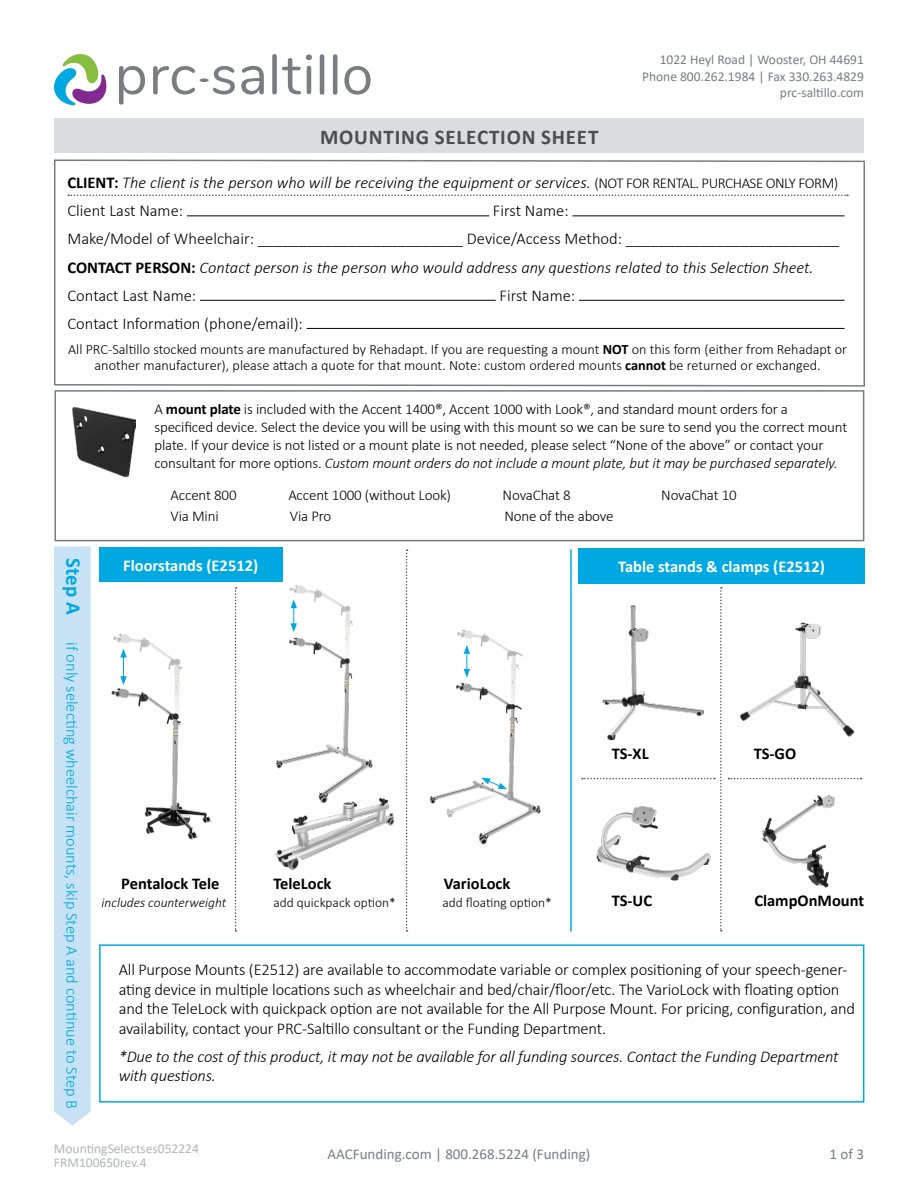
<style>
.page{position:relative;width:918px;height:1188px;background:#fff}
.page>*{position:absolute;margin:0;border:0;box-sizing:border-box;transform-origin:0 0}
.t1{font:700 21px "Calibri";letter-spacing:.04em;color:#4d4d4f}
.t2{font:700 21px "Calibri";color:#00a8e1}
.t3{font:300 16.5px/28.2px "Calibri";letter-spacing:-.01em;color:#000}
.t4{font:italic 300 16.5px/28.2px "Calibri";letter-spacing:-.01em;color:#000}
.t5{font:300 16.5px "Calibri";color:#00a8e1}
.t6{font:700 16.5px "Calibri";color:#000}
.t7{font:700 16.5px "Calibri";color:#fff}
.t8{font:300 15px/18px "Calibri";letter-spacing:-.01em;color:#000}
.t9{font:15px "Calibri";color:#797d82}
.t10{font:300 14.25px/16.5px "Calibri";color:#000;text-align:center}
.t11{font:13.5px/16.5px "Calibri";color:#797d82;text-align:right}
.t12{font:13.5px/13.5px "Calibri";color:#b3b5b9}
.t13{font:300 13.5px "Calibri";color:#000}
.t14{font:italic 300 13.5px "Calibri";color:#000}
.s1{font-weight:700;font-style:normal}
.s2{font-style:normal;font-size:15px}
.s3{font-style:normal}
.s4{font-weight:700}
.s5{font-style:italic}
</style>
<div class="page">
<div style="left:55px;top:119px;width:809px;height:34px;background:#dbdcdd"></div>
<svg style="left:54px;top:159px;width:811px;height:228px"></svg>
<svg style="left:68px;top:195px;width:780px;height:1px"></svg>
<div style="left:55px;top:390px;width:809px;height:151px;border:2px solid #797d82"></div>
<div style="left:54px;top:546px;width:37px;height:580px;background:#c7e2f5"></div>
<div style="left:99px;top:944px;width:765px;height:159px;border:2px solid #00a8e1"></div>
<img style="left:111px;top:633px;width:101px;height:207px">
<svg style="left:120px;top:649px;width:7px;height:36px"></svg>
<img style="left:276px;top:569px;width:97px;height:220px">
<svg style="left:291px;top:599px;width:6px;height:33px"></svg>
<img style="left:429px;top:629px;width:112px;height:216px">
<svg style="left:464px;top:645px;width:6px;height:33px"></svg>
<svg style="left:481px;top:778px;width:26px;height:11px"></svg>
<img style="left:275px;top:789px;width:131px;height:89px">
<img style="left:740px;top:622px;width:115px;height:115px">
<img style="left:761px;top:795px;width:74px;height:93px">
<svg style="left:54px;top:54px;width:53px;height:52px"></svg>
<svg style="left:119px;top:66px;width:26px;height:39px"></svg>
<svg style="left:153px;top:66px;width:82px;height:29px"></svg>
<svg style="left:241px;top:66px;width:23px;height:29px"></svg>
<svg style="left:272px;top:54px;width:40px;height:41px"></svg>
<svg style="left:320px;top:54px;width:4px;height:41px"></svg>
<svg style="left:333px;top:54px;width:4px;height:41px"></svg>
<svg style="left:344px;top:66px;width:27px;height:29px"></svg>
<hr style="left:187px;top:215px;width:302px;height:1px;background:#000">
<hr style="left:572px;top:215px;width:273px;height:1px;background:#000">
<hr style="left:200px;top:300px;width:296px;height:1px;background:#000">
<hr style="left:579px;top:300px;width:266px;height:1px;background:#000">
<hr style="left:307px;top:328px;width:538px;height:1px;background:#000">
<img style="left:72px;top:407px;width:63px;height:69px">
<div style="left:99px;top:548px;width:183px;height:34px;background:#00a8e1"></div>
<div style="left:578px;top:548px;width:287px;height:35px;background:#00a8e1"></div>
<svg style="left:235px;top:587px;width:2px;height:345px"></svg>
<svg style="left:406px;top:549px;width:2px;height:383px"></svg>
<svg style="left:582px;top:587px;width:140px;height:345px"></svg>
<svg style="left:729px;top:778px;width:133px;height:1px"></svg>
<hr style="left:570px;top:549px;width:2px;height:383px;background:#00a8e1">
<p class="t11" style="left:642px;top:51px;width:223px">1022 Heyl Road | Wooster, OH 44691<br>Phone 800.262.1984 | Fax 330.263.4829 prc-saltillo.com</p>
<p class="t1" style="left:320px;top:122px;width:280px">MOUNTING SELECTION SHEET</p>
<p class="t4" style="left:68px;top:168px;width:772px"><span class="s1">CLIENT:</span> The client is the person who will be receiving the equipment or services. <span class="s2">(NOT FOR RENTAL. PURCHASE ONLY FORM)<br></span><span class="s3">Client Last Name:</span></p>
<p class="t3" style="left:68px;top:197px;width:773px;text-indent:425px">First Name:<br>Make/Model of Wheelchair: _________________________ Device/Access Method: __________________________ <span class="s4">CONTACT PERSON:</span> <span class="s5">Contact person is the person who would address any questions related to this Selection Sheet.<br></span>Contact Last Name:</p>
<p class="t3" style="left:499px;top:281px;width:77px">First Name:</p>
<p class="t3" style="left:68px;top:309px;width:237px">Contact Information (phone/email):</p>
<p class="t10" style="left:68px;top:340px;width:780px">All PRC-Saltillo stocked mounts are manufactured by Rehadapt. If you are requesting a mount <span class="s4">NOT</span> on this form (either from Rehadapt or another manufacturer), please attach a quote for that mount. Note: custom ordered mounts <span class="s4">cannot</span> be returned or exchanged.</p>
<p class="t2" style="left:88px;top:558px;width:58px;rotate:90deg">Step A</p>
<p class="t5" style="left:82px;top:642px;width:469px;rotate:90deg">if only selecting wheelchair mounts, skip Step A and continue to Step B</p>
<p class="t8" style="left:154px;top:400px;width:694px">A <span class="s4">mount plate</span> is included with the Accent 1400®, Accent 1000 with Look®, and standard mount orders for a specificed device. Select the device you will be using with this mount so we can be sure to send you the correct mount plate. If your device is not listed or a mount plate is not needed, please select “None of the above” or contact your consultant for more options. <span class="s5">Custom mount orders do not include a mount plate, but it may be purchased separately.</span></p>
<p class="t8" style="left:171px;top:486px;width:68px">Accent 800</p>
<p class="t8" style="left:288px;top:486px;width:164px">Accent 1000 (without Look)</p>
<p class="t8" style="left:503px;top:486px;width:70px">NovaChat 8</p>
<p class="t8" style="left:661px;top:486px;width:77px">NovaChat 10</p>
<p class="t8" style="left:171px;top:507px;width:50px">Via Mini</p>
<p class="t8" style="left:290px;top:507px;width:43px">Via Pro</p>
<p class="t8" style="left:504px;top:507px;width:111px">None of the above</p>
<p class="t7" style="left:123px;top:554px;width:136px">Floorstands (E2512)</p>
<p class="t7" style="left:618px;top:555px;width:208px">Table stands &amp; clamps (E2512)</p>
<p class="t6" style="left:121px;top:872px;width:100px">Pentalock Tele</p>
<p class="t14" style="left:102px;top:894px;width:126px">includes counterweight</p>
<p class="t6" style="left:273px;top:872px;width:60px">TeleLock</p>
<p class="t13" style="left:273px;top:894px;width:124px">add quickpack option*</p>
<p class="t6" style="left:444px;top:872px;width:68px">VarioLock</p>
<p class="t13" style="left:443px;top:894px;width:111px">add floating option*</p>
<p class="t6" style="left:612px;top:742px;width:38px">TS-XL</p>
<p class="t6" style="left:612px;top:889px;width:42px">TS-UC</p>
<p class="t6" style="left:754px;top:742px;width:44px">TS-GO</p>
<p class="t6" style="left:754px;top:889px;width:111px">ClampOnMount</p>
<p class="t3" style="left:119px;top:960px;width:738px;line-height:19.5px">All Purpose Mounts (E2512) are available to accommodate variable or complex positioning of your speech-gener&shy;ating device in multiple locations such as wheelchair and bed/chair/floor/etc. The VarioLock with floating option and the TeleLock with quickpack option are not available for the All Purpose Mount. For pricing, configuration, and availability, contact your PRC-Saltillo consultant or the Funding Department.</p>
<p class="t4" style="left:119px;top:1046px;width:721px;line-height:19.5px">*Due to the cost of this product, it may not be available for all funding sources. Contact the Funding Department with questions.</p>
<p class="t12" style="left:54px;top:1142px;width:147px">MountingSelectses052224<br>FRM100650rev.4</p>
<p class="t9" style="left:328px;top:1143px;width:264px">AACFunding.com | 800.268.5224 (Funding)</p>
<p class="t9" style="left:830px;top:1143px;width:36px">1 of 3</p>
</div>
